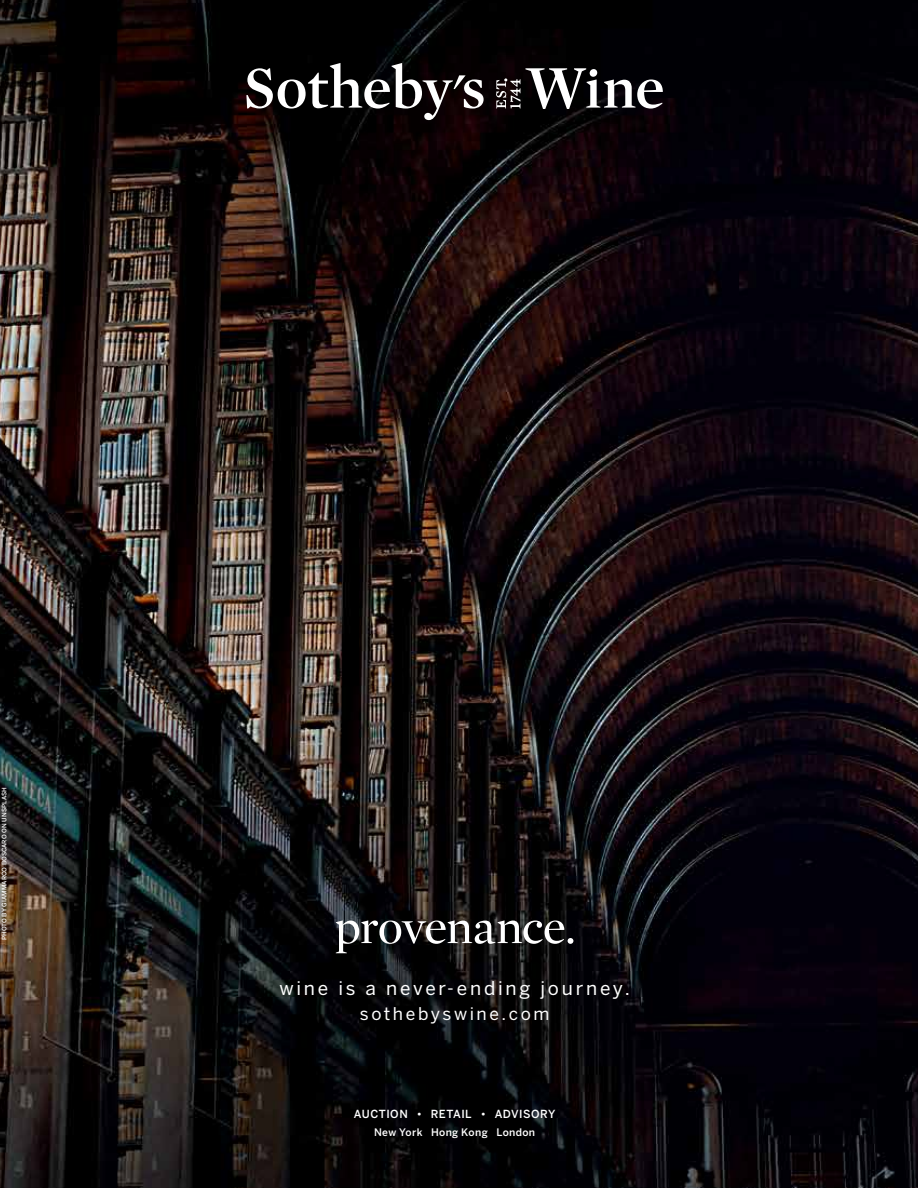
<style>
.page{position:relative;width:918px;height:1188px;background:#fff}
.page>*{position:absolute;margin:0;border:0;box-sizing:border-box;transform-origin:0 0}
.t1{font:18.9px "Benton Sans";letter-spacing:.145em;color:#fff}
.t2{font:17.4px "Benton Sans";letter-spacing:.15em;color:#fff}
.t3{font:500 11.1px "Benton Sans";letter-spacing:.04em;color:#fff}
.t4{font:500 10.35px "Benton Sans";letter-spacing:.035em;color:#fff}
.t5{font:500 6.15px "Benton Sans";letter-spacing:.01em;color:#fff}
</style>
<div class="page">
<img style="left:0;top:0;width:918px;height:1188px">
<svg style="left:246px;top:63px;width:238px;height:57px"></svg>
<svg style="left:496px;top:68px;width:167px;height:41px"></svg>
<div style="left:590px;top:69px;width:7px;height:8px;background:#fff;border-radius:50%"></div>
<svg style="left:336px;top:920px;width:237px;height:33px"></svg>
<p class="t5" style="left:0;top:940px;width:154px;rotate:-90deg">PHOTO BY GIAMMARCO BOSCARO ON UNSPLASH</p>
<h1 class="t1" style="left:279px;top:976px;width:352px">wine is a never-ending journey.</h1>
<h2 class="t2" style="left:360px;top:1003px;width:191px">sothebyswine.com</h2>
<h3 class="t3" style="left:354px;top:1107px;width:203px">AUCTION • RETAIL • ADVISORY</h3>
<h3 class="t4" style="left:374px;top:1126px;width:163px">New York Hong Kong London</h3>
</div>
